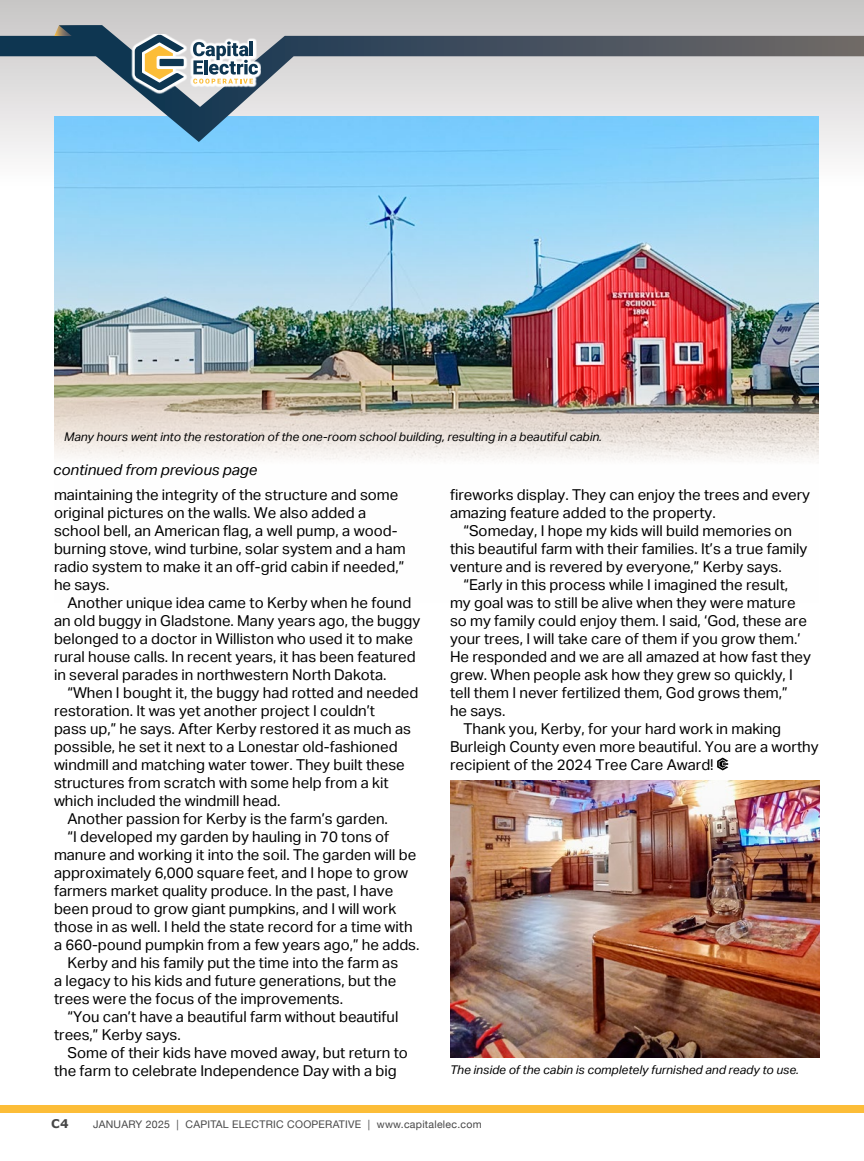
<style>
.page{position:relative;width:864px;height:1161px;background:#fff}
.page>*{position:absolute;margin:0;border:0;box-sizing:border-box;transform-origin:0 0}
.t1{font:15px/18px "Aktiv Grotesk";color:#000}
.t2{font:italic 15px "Aktiv Grotesk";color:#000}
.t3{font:italic 12px "Aktiv Grotesk";color:#000}
.t4{font:700 12px "Verdana";color:#474747}
.t5{font:10.5px "Helvetica Neue";letter-spacing:.025em;color:#474747}
</style>
<div class="page">
<div style="left:0;top:0;width:864px;height:155px;background:#cbcac9"></div>
<img style="left:54px;top:142px;width:765px;height:319px">
<svg style="left:717px;top:758px;width:11px;height:12px"></svg>
<img style="left:450px;top:780px;width:369px;height:278px">
<div style="left:0;top:1105px;width:864px;height:8px;background:#fcbd38"></div>
<svg style="left:0;top:25px;width:59px;height:117px;background:#bac1c7"></svg>
<svg style="left:59px;top:25px;width:805px;height:117px;background:#a6bbc9"></svg>
<svg style="left:131px;top:34px;width:130px;height:59px"></svg>
<svg style="left:193px;top:41px;width:65px;height:43px"></svg>
<hr style="left:250px;top:41px;width:3px;height:15px;background:#0e3651">
<svg style="left:135px;top:35px;width:49px;height:56px"></svg>
<div style="left:160px;top:59px;width:24px;height:7px;background:#0e3651"></div>
<p class="t3" style="left:64px;top:430px;width:539px">Many hours went into the restoration of the one-room school building, resulting in a beautiful cabin.</p>
<p class="t2" style="left:53px;top:461px;width:206px">continued from previous page</p>
<p class="t1" style="left:54px;top:486px;width:353px">maintaining the integrity of the structure and some original pictures on the walls. We also added a school bell, an American flag, a well pump, a wood&shy;burning stove, wind turbine, solar system and a ham radio system to make it an off-grid cabin if needed,” he says.</p>
<p class="t1" style="left:54px;top:594px;width:368px;text-indent:14px">Another unique idea came to Kerby when he found an old buggy in Gladstone. Many years ago, the buggy belonged to a doctor in Williston who used it to make rural house calls. In recent years, it has been featured in several parades in northwestern North Dakota.</p>
<p class="t1" style="left:68px;top:684px;width:352px">“When I bought it, the buggy had rotted and needed</p>
<p class="t1" style="left:54px;top:702px;width:323px">restoration. It was yet another project I couldn’t</p>
<p class="t1" style="left:54px;top:720px;width:359px">pass up,” he says. After Kerby restored it as much as</p>
<p class="t1" style="left:54px;top:738px;width:345px">possible, he set it next to a Lonestar old-fashioned</p>
<p class="t1" style="left:54px;top:756px;width:352px">windmill and matching water tower. They built these</p>
<p class="t1" style="left:54px;top:774px;width:336px">structures from scratch with some help from a kit</p>
<p class="t1" style="left:54px;top:792px;width:228px">which included the windmill head.</p>
<p class="t1" style="left:68px;top:810px;width:322px">Another passion for Kerby is the farm’s garden.</p>
<p class="t1" style="left:68px;top:828px;width:323px">“I developed my garden by hauling in 70 tons of</p>
<p class="t1" style="left:54px;top:846px;width:364px">manure and working it into the soil. The garden will be</p>
<p class="t1" style="left:54px;top:864px;width:356px">approximately 6,000 square feet, and I hope to grow</p>
<p class="t1" style="left:54px;top:882px;width:341px">farmers market quality produce. In the past, I have</p>
<p class="t1" style="left:54px;top:900px;width:344px">been proud to grow giant pumpkins, and I will work</p>
<p class="t1" style="left:54px;top:918px;width:360px">those in as well. I held the state record for a time with</p>
<p class="t1" style="left:54px;top:936px;width:367px">a 660-pound pumpkin from a few years ago,” he adds.</p>
<p class="t1" style="left:68px;top:954px;width:332px">Kerby and his family put the time into the farm as</p>
<p class="t1" style="left:54px;top:972px;width:344px">a legacy to his kids and future generations, but the</p>
<p class="t1" style="left:54px;top:990px;width:291px">trees were the focus of the improvements.</p>
<p class="t1" style="left:68px;top:1008px;width:332px">“You can’t have a beautiful farm without beautiful</p>
<p class="t1" style="left:54px;top:1026px;width:128px">trees,” Kerby says.</p>
<p class="t1" style="left:68px;top:1044px;width:342px">Some of their kids have moved away, but return to</p>
<p class="t1" style="left:54px;top:1062px;width:344px">the farm to celebrate Independence Day with a big</p>
<p class="t1" style="left:450px;top:486px;width:362px">fireworks display. They can enjoy the trees and every amazing feature added to the property.</p>
<p class="t1" style="left:450px;top:522px;width:359px;text-indent:14px">“Someday, I hope my kids will build memories on this beautiful farm with their families. It’s a true family venture and is revered by everyone,” Kerby says.</p>
<p class="t1" style="left:464px;top:576px;width:326px">“Early in this process while I imagined the result,</p>
<p class="t1" style="left:450px;top:594px;width:347px">my goal was to still be alive when they were mature</p>
<p class="t1" style="left:450px;top:612px;width:358px">so my family could enjoy them. I said, ‘God, these are</p>
<p class="t1" style="left:450px;top:630px;width:352px">your trees, I will take care of them if you grow them.’</p>
<p class="t1" style="left:450px;top:648px;width:363px">He responded and we are all amazed at how fast they</p>
<p class="t1" style="left:450px;top:666px;width:345px">grew. When people ask how they grew so quickly, I</p>
<p class="t1" style="left:450px;top:684px;width:339px">tell them I never fertilized them, God grows them,”</p>
<p class="t1" style="left:450px;top:702px;width:57px">he says.</p>
<p class="t1" style="left:464px;top:720px;width:319px">Thank you, Kerby, for your hard work in making</p>
<p class="t1" style="left:450px;top:738px;width:370px">Burleigh County even more beautiful. You are a worthy</p>
<p class="t1" style="left:450px;top:756px;width:265px">recipient of the 2024 Tree Care Award!</p>
<p class="t3" style="left:450px;top:1063px;width:350px">The inside of the cabin is completely furnished and ready to use.</p>
<p class="t4" style="left:51px;top:1115px;width:19px">C4</p>
<p class="t5" style="left:93px;top:1115px;width:390px">JANUARY 2025 | CAPITAL ELECTRIC COOPERATIVE | www.capitalelec.com</p>
</div>
